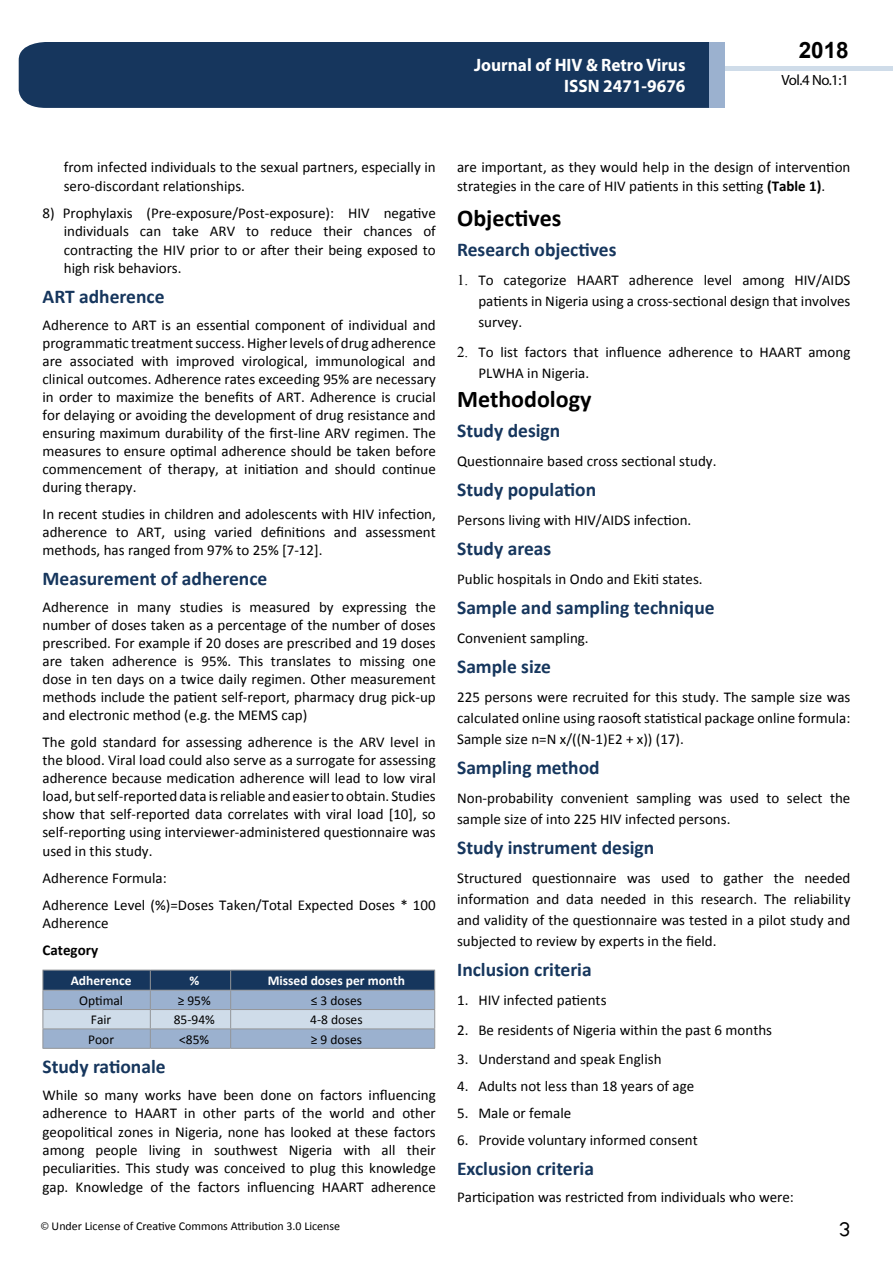
<style>
.page{position:relative;width:893px;height:1263px;background:#fff}
.page>*{position:absolute;margin:0;border:0;box-sizing:border-box;transform-origin:0 0}
.t1{font:25.5px "Tunga";color:#000}
.t2{font:700 24px "Calibri";color:#000}
.t3{font:700 22.5px "Arial";color:#000}
.t4{font:700 19.5px "Calibri";color:#16365d}
.t5{font:700 18px/21.6px "Myriad Pro";color:#fff;text-align:right;scale:.96 1}
.t6{font:15px/18px "Calibri";color:#000;text-align:justify}
.t7{font:700 15px "Calibri";color:#000}
.t8{font:14.85px "Myriad Pro";color:#000}
.t9{font:13.5px "Calibri";color:#000}
.t10{font:700 13.5px "Calibri";color:#fff}
.t11{font:12px "Calibri";color:#000}
.s1{font-family:"Myriad Pro"}
.s2{font-weight:700}
.s3{font-family:"Times New Roman"}
</style>
<div class="page">
<div style="left:722px;top:66px;width:171px;height:5px;background:#cfdce9"></div>
<div style="left:19px;top:42px;width:690px;height:66px;background:#16365d"></div>
<div style="left:709px;top:42px;width:16px;height:66px;background:#9bb1cf"></div>
<hr style="left:43px;top:1048px;width:107px;height:1px;background:#939598">
<hr style="left:150px;top:1048px;width:81px;height:1px;background:#939598">
<hr style="left:231px;top:1048px;width:204px;height:1px;background:#939598">
<svg style="left:43px;top:970px;width:392px;height:78px;background:#869bb6"></svg>
<hr style="left:43px;top:990px;width:107px;height:1px;background:#939598">
<hr style="left:150px;top:990px;width:81px;height:1px;background:#939598">
<hr style="left:231px;top:990px;width:204px;height:1px;background:#939598">
<p class="t5" style="left:474px;top:53px;width:222px">Journal of HIV &amp; Retro Virus<br>ISSN 2471-9676</p>
<h3 class="t3" style="left:799px;top:35px;width:52px">2018</h3>
<p class="t8" style="left:781px;top:71px;width:69px">Vol.4 No.1:1</p>
<p class="t6" style="left:64px;top:158px;width:374px;line-height:18.5px">from infected individuals to the sexual partners, especially in sero-discordant relationships.</p>
<p class="t6" style="left:64px;top:204px;width:374px;line-height:18.5px;text-indent:-21px">8) Prophylaxis (Pre-exposure/Post-exposure): HIV negative individuals can take ARV to reduce their chances of contracting the HIV prior to or after their being exposed to high risk behaviors.</p>
<h3 class="t4" style="left:43px;top:284px;width:123px">ART adherence</h3>
<p class="t6" style="left:43px;top:316px;width:395px">Adherence to ART is an essential component of individual and programmatic treatmentsuccess.Higherlevels of drug adherence are associated with improved virological, immunological and clinical outcomes. Adherence rates exceeding 95% are necessary in order to maximize the benefits of ART. Adherence is crucial for delaying or avoiding the development of drug resistance and ensuring maximum durability of the first-line ARV regimen. The measures to ensure optimal adherence should be taken before commencement of therapy, at initiation and should continue during therapy.</p>
<p class="t6" style="left:43px;top:504px;width:395px">In recent studies in children and adolescents with HIV infection, adherence to ART, using varied definitions and assessment methods, has ranged from 97% to 25% [7-12].</p>
<h3 class="t4" style="left:43px;top:566px;width:226px">Measurement of adherence</h3>
<p class="t6" style="left:43px;top:598px;width:395px">Adherence in many studies is measured by expressing the number of doses taken as a percentage of the number of doses prescribed. For example if 20 doses are prescribed and 19 doses are taken adherence is 95%. This translates to missing one dose in ten days on a twice daily regimen. Other measurement methods include the patient self-report, pharmacy drug pick-up and electronic method (e.g. the MEMS cap)</p>
<p class="t6" style="left:42px;top:732px;width:395px">The gold standard for assessing adherence is the ARV level in the blood. Viral load could also serve as a surrogate for assessing adherence because medication adherence will lead to low viral load, butself-reported data isreliable and easierto obtain. Studies show that self-reported data correlates with viral load [10], so self-reporting using interviewer-administered questionnaire was used in this study.</p>
<p class="t6" style="left:42px;top:864px;width:395px;line-height:27px">Adherence Formula:<br>Adherence Level (%)=Doses Taken/Total Expected Doses * 100</p>
<p class="t6" style="left:42px;top:914px;width:68px">Adherence</p>
<p class="t7" style="left:42px;top:941px;width:57px">Category</p>
<p class="t10" style="left:71px;top:972px;width:62px">Adherence</p>
<p class="t10" style="left:189px;top:972px;width:11px">%</p>
<p class="t10" style="left:268px;top:972px;width:139px">Missed doses per month</p>
<p class="t9" style="left:79px;top:992px;width:45px">Optimal</p>
<p class="t9" style="left:178px;top:992px;width:35px">≥ 95%</p>
<p class="t9" style="left:311px;top:992px;width:53px">≤ 3 doses</p>
<p class="t9" style="left:91px;top:1011px;width:22px">Fair</p>
<p class="t9" style="left:174px;top:1011px;width:43px">85-94%</p>
<p class="t9" style="left:310px;top:1011px;width:54px">4-8 doses</p>
<p class="t9" style="left:88px;top:1031px;width:27px">Poor</p>
<p class="t9" style="left:179px;top:1031px;width:32px">&lt;85%</p>
<p class="t9" style="left:311px;top:1031px;width:53px">≥ 9 doses</p>
<h3 class="t4" style="left:43px;top:1054px;width:125px">Study rationale</h3>
<p class="t6" style="left:42px;top:1085px;width:395px;line-height:18.5px">While so many works have been done on factors influencing adherence to HAART in other parts of the world and other geopolitical zones in Nigeria, none has looked at these factors among people living in southwest Nigeria with all their peculiarities. This study was conceived to plug this knowledge gap. Knowledge of the factors influencing HAART adherence</p>
<p class="t11" style="left:41px;top:1218px;width:301px"><span class="s1">©</span> Under License of Creative Commons Attribution 3.0 License</p>
<p class="t6" style="left:457px;top:158px;width:395px;line-height:18.5px">are important, as they would help in the design of intervention strategies in the care of HIV patients in this setting <span class="s2">(Table 1)</span>.</p>
<h2 class="t2" style="left:457px;top:202px;width:106px">Objectives</h2>
<h3 class="t4" style="left:457px;top:237px;width:161px">Research objectives</h3>
<p class="t6" style="left:478px;top:270px;width:374px;line-height:21px;text-indent:-21px"><span class="s3">1.</span> To categorize HAART adherence level among HIV/AIDS patients in Nigeria using a cross-sectional design that involves survey.</p>
<p class="t6" style="left:478px;top:341px;width:374px;line-height:21px;text-indent:-21px"><span class="s3">2.</span> To list factors that influence adherence to HAART among<br>PLWHA in Nigeria.</p>
<h2 class="t2" style="left:457px;top:384px;width:136px">Methodology</h2>
<h3 class="t4" style="left:457px;top:418px;width:105px">Study design</h3>
<p class="t6" style="left:457px;top:452px;width:261px">Questionnaire based cross sectional study.</p>
<h3 class="t4" style="left:457px;top:477px;width:141px">Study population</h3>
<p class="t6" style="left:457px;top:511px;width:236px">Persons living with HIV/AIDS infection.</p>
<h3 class="t4" style="left:457px;top:536px;width:96px">Study areas</h3>
<p class="t6" style="left:457px;top:570px;width:247px">Public hospitals in Ondo and Ekiti states.</p>
<h3 class="t4" style="left:457px;top:595px;width:259px">Sample and sampling technique</h3>
<p class="t6" style="left:457px;top:629px;width:133px">Convenient sampling.</p>
<h3 class="t4" style="left:457px;top:654px;width:95px">Sample size</h3>
<p class="t6" style="left:457px;top:687px;width:395px;line-height:21px">225 persons were recruited for this study. The sample size was calculated online using raosoft statistical package online formula:<br>Sample size n=N x/((N-1)E2 + x)) (17).</p>
<h3 class="t4" style="left:457px;top:755px;width:144px">Sampling method</h3>
<p class="t6" style="left:457px;top:788px;width:395px;line-height:21px">Non-probability convenient sampling was used to select the sample size of into 225 HIV infected persons.</p>
<h3 class="t4" style="left:457px;top:835px;width:199px">Study instrument design</h3>
<p class="t6" style="left:457px;top:868px;width:395px;line-height:21px">Structured questionnaire was used to gather the needed information and data needed in this research. The reliability and validity of the questionnaire was tested in a pilot study and subjected to review by experts in the field.</p>
<h3 class="t4" style="left:457px;top:957px;width:136px">Inclusion criteria</h3>
<p class="t6" style="left:457px;top:991px;width:151px">1. HIV infected patients</p>
<p class="t6" style="left:457px;top:1021px;width:316px">2. Be residents of Nigeria within the past 6 months</p>
<p class="t6" style="left:457px;top:1050px;width:206px">3. Understand and speak English</p>
<p class="t6" style="left:457px;top:1077px;width:239px">4. Adults not less than 18 years of age</p>
<p class="t6" style="left:457px;top:1104px;width:116px">5. Male or female</p>
<p class="t6" style="left:457px;top:1131px;width:242px">6. Provide voluntary informed consent</p>
<h3 class="t4" style="left:457px;top:1156px;width:138px">Exclusion criteria</h3>
<p class="t6" style="left:457px;top:1188px;width:338px">Participation was restricted from individuals who were:</p>
<h1 class="t1" style="left:839px;top:1212px;width:13px">3</h1>
</div>
